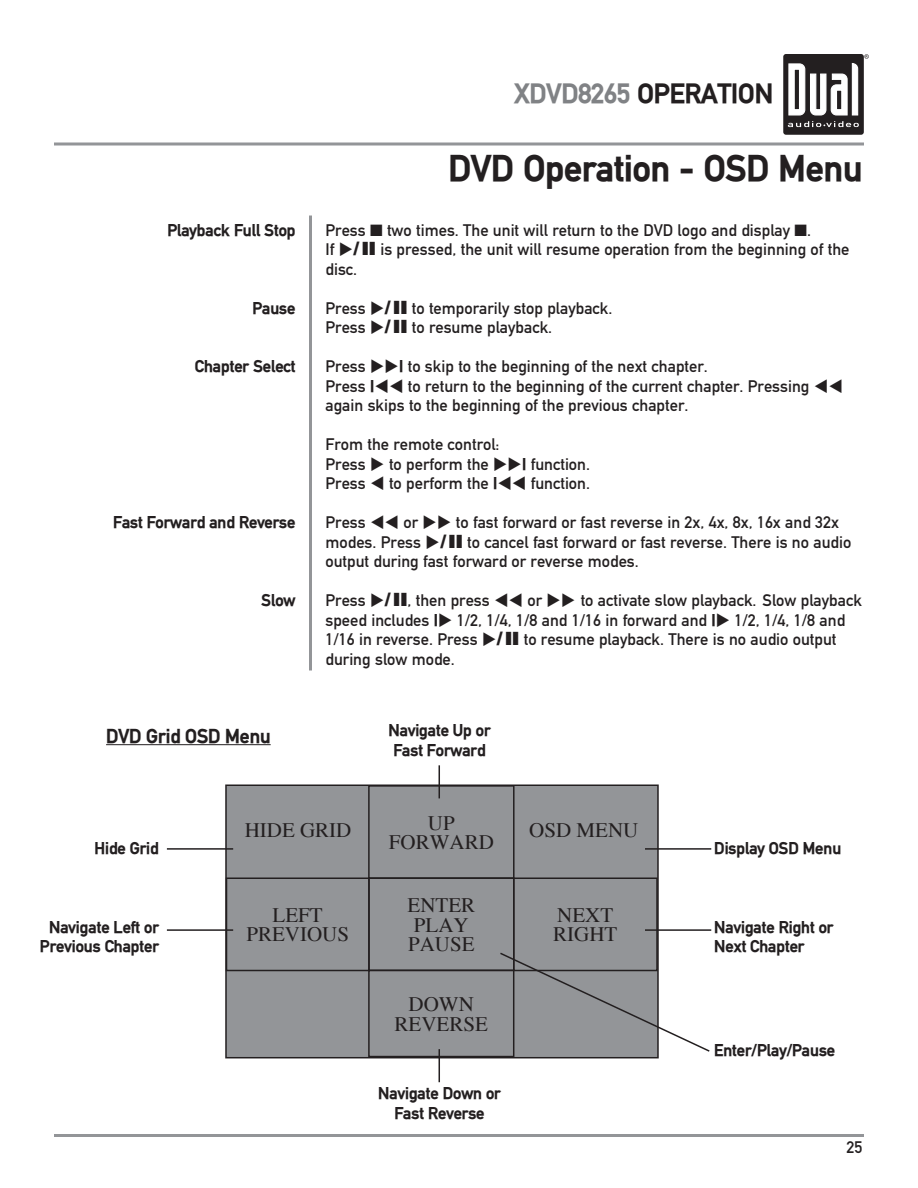
<style>
.page{position:relative;width:918px;height:1188px;background:#fff}
.page>*{position:absolute;margin:0;border:0;box-sizing:border-box;transform-origin:0 0}
.t1{font:700 36px "DIN Mittelschrift";color:#231f20}
.t2{font:700 27px "DIN Mittelschrift";color:#231f20}
.t3{font:21px/19.5px "Times";color:#231f20;text-align:center}
.t4{font:700 19.5px "DIN Mittelschrift";color:#231f20}
.t5{font:16.5px/19.5px "DIN Mittelschrift";color:#231f20}
.t6{font:700 16.5px/19.5px "DIN Mittelschrift";color:#231f20;text-align:center}
.s1{color:#808285}
.s2{font-family:"Impact"}
.s3{font-weight:700}
</style>
<div class="page">
<div style="left:783px;top:54px;width:81px;height:81px;background:#231f20;border-radius:3px"></div>
<svg style="left:788px;top:54px;width:81px;height:73px"></svg>
<hr style="left:54px;top:143px;width:810px;height:3px;background:#939598">
<hr style="left:54px;top:1134px;width:810px;height:3px;background:#939598">
<div style="left:226px;top:785px;width:432px;height:273px;background:#939598"></div>
<div style="left:225px;top:784px;width:434px;height:274px;border:2px solid #231f20"></div>
<hr style="left:106px;top:744px;width:165px;height:1px;background:#231f20">
<hr style="left:309px;top:216px;width:3px;height:454px;background:#939598">
<hr style="left:167px;top:929px;width:66px;height:2px;background:#231f20">
<hr style="left:167px;top:848px;width:66px;height:2px;background:#231f20">
<hr style="left:645px;top:929px;width:66px;height:2px;background:#231f20">
<hr style="left:645px;top:848px;width:66px;height:2px;background:#231f20">
<hr style="left:439px;top:765px;width:1px;height:33px;background:#231f20">
<hr style="left:439px;top:1049px;width:1px;height:33px;background:#231f20">
<svg style="left:500px;top:951px;width:210px;height:102px"></svg>
<div style="left:226px;top:878px;width:144px;height:93px;border:2px solid #231f20"></div>
<div style="left:513px;top:878px;width:145px;height:93px;border:2px solid #231f20"></div>
<div style="left:368px;top:785px;width:147px;height:94px;border:2px solid #231f20"></div>
<div style="left:368px;top:970px;width:146px;height:87px;border:2px solid #231f20"></div>
<div style="left:368px;top:877px;width:147px;height:94px;border:2px solid #231f20"></div>
<h2 class="t2" style="left:515px;top:77px;width:260px"><span class="s1">XDVD8265</span> OPERATION</h2>
<p class="t6" style="left:167px;top:220px;width:130px">Playback Full Stop</p>
<p class="t6" style="left:252px;top:298px;width:45px">Pause</p>
<p class="t6" style="left:195px;top:357px;width:102px">Chapter Select</p>
<p class="t6" style="left:113px;top:513px;width:184px">Fast Forward and Reverse</p>
<p class="t6" style="left:262px;top:591px;width:35px">Slow</p>
<p class="t4" style="left:106px;top:724px;width:166px">DVD Grid OSD Menu</p>
<h1 class="t1" style="left:449px;top:147px;width:415px">DVD Operation - OSD Menu</h1>
<p class="t5" style="left:325px;top:220px;width:526px">Press ■ two times. The unit will return to the DVD logo and display ■.<br>If ◆<span class="s2">/II</span> is pressed, the unit will resume operation from the beginning of the disc.</p>
<p class="t5" style="left:325px;top:298px;width:288px">Press ◆<span class="s2">/II</span> to temporarily stop playback.<br>Press ◆<span class="s2">/II</span> to resume playback.</p>
<p class="t5" style="left:325px;top:357px;width:519px">Press ◆◆<span class="s3">I</span> to skip to the beginning of the next chapter.<br>Press <span class="s3">I</span>▼▼ to return to the beginning of the current chapter. Pressing ▼▼ again skips to the beginning of the previous chapter.</p>
<p class="t5" style="left:325px;top:435px;width:266px">From the remote control:<br>Press ◆ to perform the ◆◆<span class="s3">I</span> function.<br>Press ▼ to perform the <span class="s3">I</span>▼▼ function.</p>
<p class="t5" style="left:325px;top:513px;width:527px">Press ▼▼ or ◆◆ to fast forward or fast reverse in 2x, 4x, 8x, 16x and 32x modes. Press ◆<span class="s2">/II</span> to cancel fast forward or fast reverse. There is no audio output during fast forward or reverse modes.</p>
<p class="t5" style="left:325px;top:591px;width:538px">Press ◆<span class="s2">/II</span>, then press ▼▼ or ◆◆ to activate slow playback. Slow playback speed includes <span class="s3">I</span>◆ 1/2, 1/4, 1/8 and 1/16 in forward and <span class="s3">I</span>◆ 1/2, 1/4, 1/8 and 1/16 in reverse. Press ◆<span class="s2">/II</span> to resume playback. There is no audio output during slow mode.</p>
<p class="t6" style="left:388px;top:721px;width:104px;text-align:left">Navigate Up or<br>Fast Forward</p>
<p class="t6" style="left:94px;top:839px;width:66px">Hide Grid</p>
<p class="t6" style="left:40px;top:917px;width:120px">Navigate Left or<br>Previous Chapter</p>
<p class="t3" style="left:389px;top:813px;width:106px">UP<br>FORWARD</p>
<p class="t3" style="left:245px;top:821px;width:108px">HIDE GRID</p>
<p class="t3" style="left:529px;top:821px;width:111px">OSD MENU</p>
<p class="t3" style="left:408px;top:895px;width:69px;text-align:left">ENTER<br>PLAY<br>PAUSE</p>
<p class="t3" style="left:246px;top:905px;width:104px">LEFT<br>PREVIOUS</p>
<p class="t3" style="left:553px;top:905px;width:66px;text-align:left">NEXT<br>RIGHT</p>
<p class="t3" style="left:395px;top:994px;width:95px">DOWN<br>REVERSE</p>
<p class="t6" style="left:378px;top:1084px;width:124px">Navigate Down or<br>Fast Reverse</p>
<p class="t6" style="left:714px;top:839px;width:129px">Display OSD Menu</p>
<p class="t6" style="left:714px;top:917px;width:121px;text-align:left">Navigate Right or<br>Next Chapter</p>
<p class="t6" style="left:714px;top:1040px;width:122px">Enter/Play/Pause</p>
<p class="t5" style="left:847px;top:1138px;width:17px">25</p>
</div>
